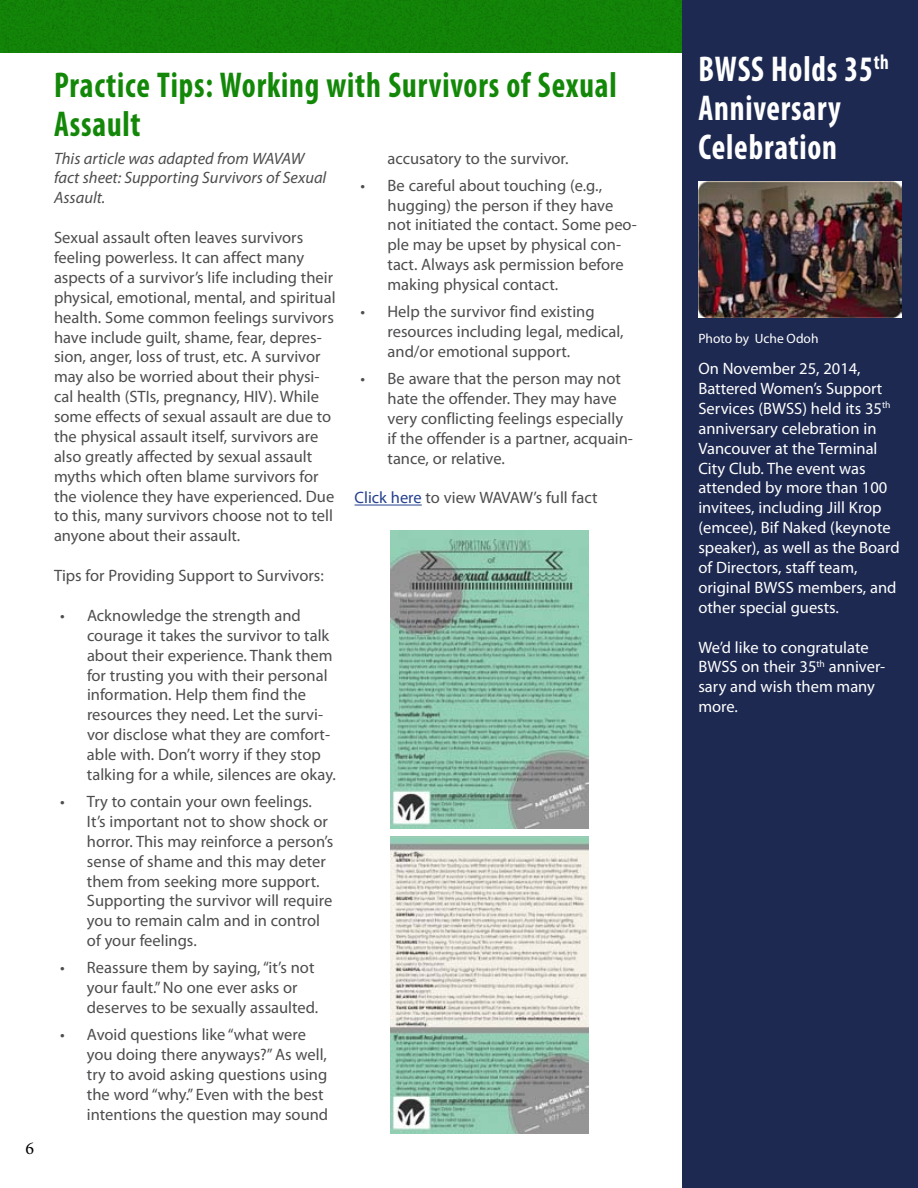
<style>
.page{position:relative;width:918px;height:1188px;background:#fff}
.page>*{position:absolute;margin:0;border:0;box-sizing:border-box;transform-origin:0 0}
.t1{font:700 condensed 36px/39px "Myriad Pro";letter-spacing:.025em;color:#138808;scale:.9 1}
.t2{font:700 condensed 36px/39px "Myriad Pro";letter-spacing:.025em;color:#fff;scale:.9 1}
.t3{font:18px "Minion Pro";color:#000}
.t4{font:16.5px/20px "Myriad Pro";color:#4d4d4f}
.t5{font:16.5px/20px "Myriad Pro";color:#fff}
.t6{font:italic 16.5px/20px "Myriad Pro";color:#4d4d4f}
.t7{font:13.5px "Myriad Pro";color:#fff}
.s1{color:#25408f}
</style>
<div class="page">
<img style="left:0;top:0;width:918px;height:52px">
<div style="left:682px;top:1px;width:236px;height:1187px;background:#1d2951"></div>
<hr style="left:355px;top:505px;width:67px;height:1px;background:#25408f">
<img style="left:698px;top:182px;width:204px;height:135px">
<img style="left:391px;top:531px;width:198px;height:297px">
<img style="left:391px;top:837px;width:198px;height:297px">
<p class="t3" style="left:26px;top:1136px;width:10px">6</p>
<h1 class="t1" style="left:54px;top:65px;width:627px">Practice Tips: Working with Survivors of Sexual<br>Assault</h1>
<p class="t6" style="left:54px;top:148px;width:274px">This article was adapted from WAVAW fact sheet: Supporting Survivors of Sexual<br>Assault.</p>
<p class="t4" style="left:54px;top:227px;width:283px">Sexual assault often leaves survivors feeling powerless. It can affect many aspects of a survivor’s life including their physical, emotional, mental, and spiritual health. Some common feelings survivors have include guilt, shame, fear, depres&shy;sion, anger, loss of trust, etc. A survivor may also be worried about their physi&shy;cal health (STIs, pregnancy, HIV). While some effects of sexual assault are due to the physical assault itself, survivors are also greatly affected by sexual assault myths which often blame survivors for the violence they have experienced. Due to this, many survivors choose not to tell anyone about their assault.</p>
<p class="t4" style="left:54px;top:565px;width:271px">Tips for Providing Support to Survivors:</p>
<p class="t4" style="left:87px;top:605px;width:250px;text-indent:-27px">• Acknowledge the strength and courage it takes the survivor to talk about their experience. Thank them for trusting you with their personal information. Help them find the resources they need. Let the survi&shy;vor disclose what they are comfort&shy;able with. Don’t worry if they stop talking for a while, silences are okay.</p>
<p class="t4" style="left:87px;top:791px;width:248px;text-indent:-27px">• Try to contain your own feelings.<br>It’s important not to show shock or horror. This may reinforce a person’s sense of shame and this may deter them from seeking more support.<br>Supporting the survivor will require you to remain calm and in control of your feelings.</p>
<p class="t4" style="left:87px;top:958px;width:233px;text-indent:-27px">• Reassure them by saying, “it’s not your fault.” No one ever asks or deserves to be sexually assaulted.</p>
<p class="t4" style="left:87px;top:1024px;width:243px;text-indent:-27px">• Avoid questions like “what were you doing there anyways?” As well, try to avoid asking questions using the word “why.” Even with the best intentions the question may sound</p>
<p class="t4" style="left:388px;top:148px;width:182px">accusatory to the survivor.</p>
<p class="t4" style="left:388px;top:175px;width:251px;text-indent:-27px">• Be careful about touching (e.g., hugging) the person if they have not initiated the contact. Some peo&shy;ple may be upset by physical con&shy;tact. Always ask permission before making physical contact.</p>
<p class="t4" style="left:388px;top:301px;width:238px;text-indent:-27px">• Help the survivor find existing resources including legal, medical, and/or emotional support.</p>
<p class="t4" style="left:388px;top:368px;width:247px;text-indent:-27px">• Be aware that the person may not hate the offender. They may have very conflicting feelings especially if the offender is a partner, acquain&shy;tance, or relative.</p>
<p class="t4" style="left:355px;top:488px;width:244px"><span class="s1">Click here</span> to view WAVAW’s full fact</p>
<h1 class="t2" style="left:698px;top:49px;width:213px">BWSS Holds 35<sup>th<br></sup>Anniversary<br>Celebration</h1>
<p class="t7" style="left:698px;top:330px;width:122px">Photo by Uche Odoh</p>
<p class="t5" style="left:698px;top:358px;width:203px">On November 25, 2014,<br>Battered Women’s Support<br>Services (BWSS) held its 35<sup>th </sup>anniversary celebration in<br>Vancouver at the Terminal<br>City Club. The event was attended by more than 100 invitees, including Jill Krop (emcee), Bif Naked (keynote speaker), as well as the Board of Directors, staff team, original BWSS members, and other special guests.</p>
<p class="t5" style="left:698px;top:637px;width:188px">We’d like to congratulate<br>BWSS on their 35<sup>th</sup> anniver&shy;sary and wish them many more.</p>
</div>
